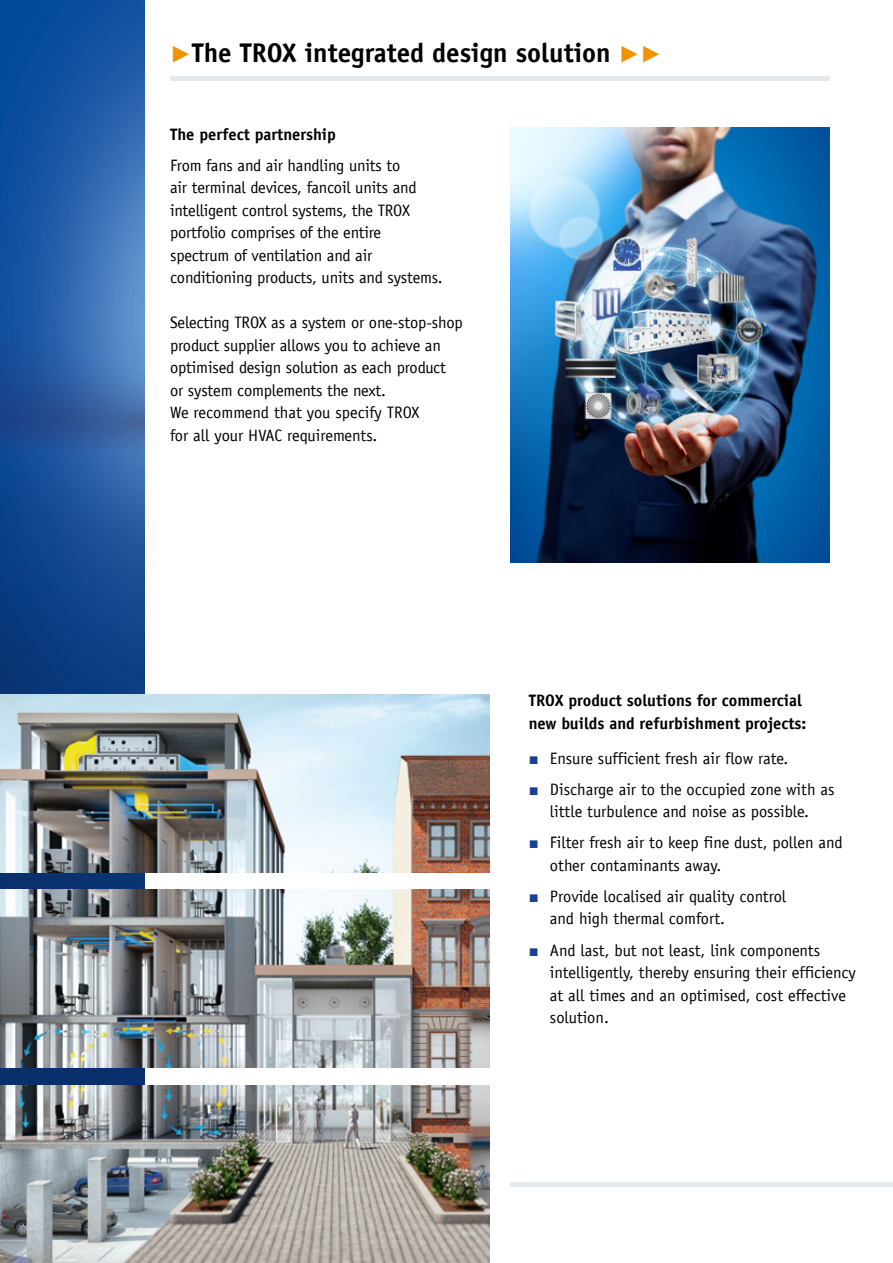
<style>
.page{position:relative;width:893px;height:1263px;background:#fff}
.page>*{position:absolute;margin:0;border:0;box-sizing:border-box;transform-origin:0 0}
.t1{font:700 27px "TROX Officina Sans";color:#000}
.t2{font:16.5px/22.5px "TROX Officina Sans";letter-spacing:-.01em;color:#000}
.t3{font:700 16.5px/22.5px "TROX Officina Sans";color:#000}
.s1{font-family:"TROX Helvetica";font-weight:400;color:#f39200}
.s2{font-family:"Arial";font-weight:700;color:#164194}
</style>
<div class="page">
<img style="left:510px;top:128px;width:319px;height:434px">
<img style="left:0;top:0;width:145px;height:1085px">
<hr style="left:510px;top:1182px;width:383px;height:4px;background:#e3e9ec">
<hr style="left:170px;top:77px;width:659px;height:4px;background:#e3e9ec">
<img style="left:0;top:694px;width:489px;height:178px">
<img style="left:0;top:890px;width:489px;height:177px">
<img style="left:0;top:1085px;width:489px;height:178px">
<h1 class="t1" style="left:170px;top:36px;width:494px"><span class="s1">▶</span>The TROX integrated design solution <span class="s1">▶▶</span></h1>
<p class="t3" style="left:170px;top:123px;width:167px">The perfect partnership</p>
<p class="t2" style="left:170px;top:154px;width:274px">From fans and air handling units to<br>air terminal devices, fancoil units and intelligent control systems, the TROX portfolio comprises of the entire spectrum of ventilation and air conditioning products, units and systems.</p>
<p class="t2" style="left:170px;top:311px;width:294px">Selecting TROX as a system or one-stop-shop product supplier allows you to achieve an optimised design solution as each product or system complements the next.<br>We recommend that you specify TROX<br>for all your HVAC requirements.</p>
<p class="t3" style="left:529px;top:689px;width:279px">TROX product solutions for commercial new builds and refurbishment projects:</p>
<p class="t2" style="left:529px;top:747px;width:261px"><span class="s2">■</span> Ensure sufficient fresh air flow rate.</p>
<p class="t2" style="left:529px;top:778px;width:307px;text-align:center"><span class="s2">■</span> Discharge air to the occupied zone with as little turbulence and noise as possible.</p>
<p class="t2" style="left:550px;top:832px;width:294px;text-indent:-21px"><span class="s2">■</span> Filter fresh air to keep fine dust, pollen and other contaminants away.</p>
<p class="t2" style="left:550px;top:885px;width:238px;text-indent:-21px"><span class="s2">■</span> Provide localised air quality control and high thermal comfort.</p>
<p class="t2" style="left:550px;top:939px;width:307px;text-indent:-21px"><span class="s2">■</span> And last, but not least, link components intelligently, thereby ensuring their efficiency at all times and an optimised, cost effective solution.</p>
</div>
